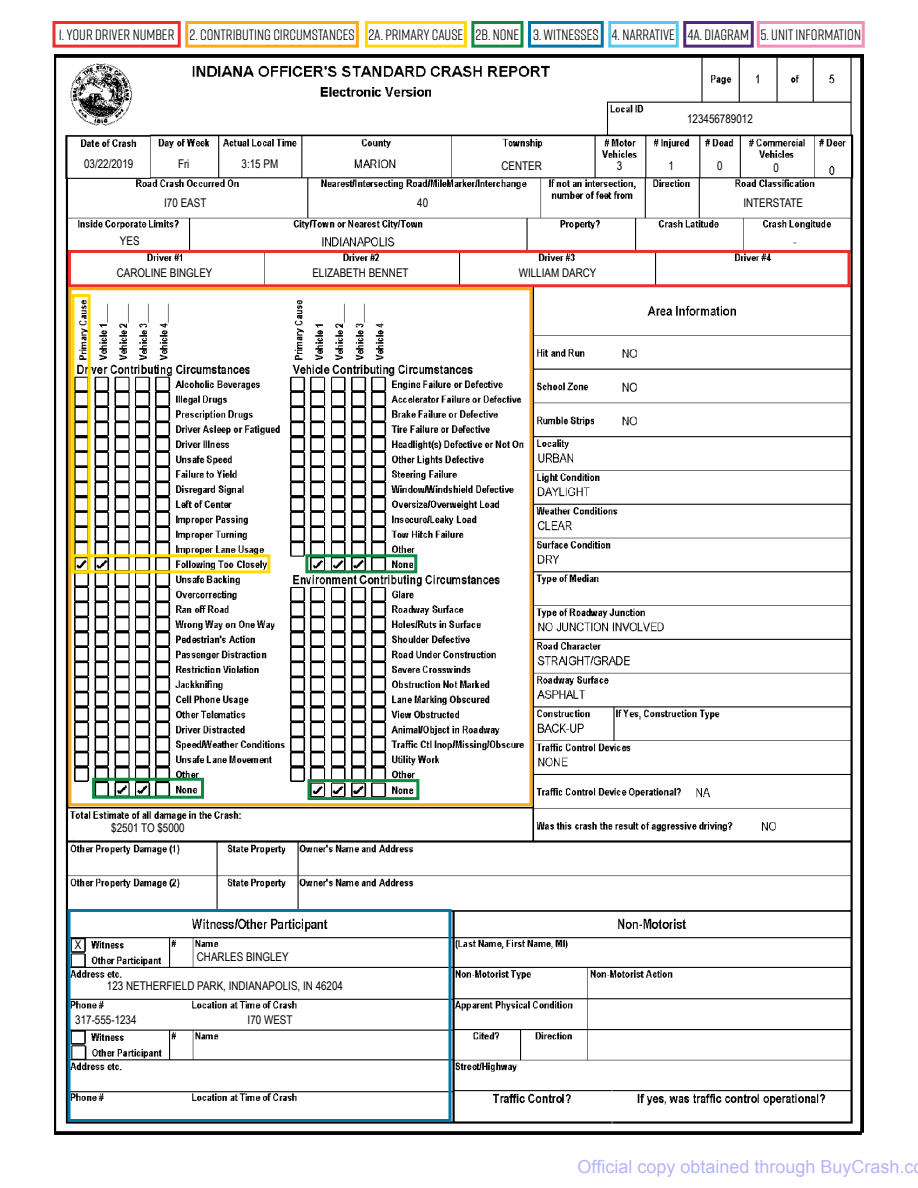
<style>
.page{position:relative;width:918px;height:1188px;background:#fff}
.page>*{position:absolute;margin:0;border:0;box-sizing:border-box;transform-origin:0 0}
.t1{font:18px "Arial";color:rgb(0 0 255/.3)}
.t2{font:15px "Rift";color:#000}
.t3{font:12px "Arial Narrow";color:#000}
</style>
<div class="page">
<img style="left:54px;top:21px;width:810px;height:1114px">
<div style="left:74px;top:157px;width:69px;height:14px;background:#fff"></div>
<div style="left:166px;top:157px;width:38px;height:14px;background:#fff"></div>
<div style="left:236px;top:157px;width:48px;height:14px;background:#fff"></div>
<div style="left:484px;top:157px;width:75px;height:14px;background:#fff"></div>
<div style="left:601px;top:161px;width:37px;height:15px;background:#fff"></div>
<div style="left:652px;top:161px;width:38px;height:15px;background:#fff"></div>
<div style="left:704px;top:161px;width:26px;height:15px;background:#fff"></div>
<div style="left:760px;top:161px;width:37px;height:15px;background:#fff"></div>
<div style="left:172px;top:196px;width:26px;height:14px;background:#fff"></div>
<div style="left:411px;top:196px;width:26px;height:14px;background:#fff"></div>
<div style="left:734px;top:196px;width:79px;height:14px;background:#fff"></div>
<div style="left:117px;top:232px;width:26px;height:15px;background:#fff"></div>
<div style="left:681px;top:118px;width:95px;height:15px;background:#fff"></div>
<div style="left:443px;top:100px;width:69px;height:18px;background:#fff"></div>
<div style="left:123px;top:268px;width:83px;height:14px;background:#fff"></div>
<div style="left:309px;top:268px;width:95px;height:14px;background:#fff"></div>
<div style="left:507px;top:268px;width:95px;height:14px;background:#fff"></div>
<div style="left:69px;top:824px;width:89px;height:14px;background:#fff"></div>
<div style="left:192px;top:196px;width:20px;height:19px;background:#fff"></div>
<div style="left:52px;top:21px;width:129px;height:27px;border:3px solid #ee2d2d"></div>
<div style="left:185px;top:21px;width:174px;height:27px;border:3px solid #fbaa19"></div>
<div style="left:365px;top:21px;width:102px;height:27px;border:3px solid #fddb00"></div>
<div style="left:471px;top:21px;width:53px;height:27px;border:3px solid #108a43"></div>
<div style="left:528px;top:21px;width:76px;height:27px;border:3px solid #0076a8"></div>
<div style="left:608px;top:21px;width:71px;height:27px;border:3px solid #57c9eb"></div>
<div style="left:683px;top:21px;width:71px;height:27px;border:3px solid #502a72"></div>
<div style="left:757px;top:21px;width:108px;height:27px;border:3px solid #f38dba"></div>
<div style="left:68px;top:250px;width:782px;height:37px;border:3px solid #ee2d2d"></div>
<div style="left:68px;top:287px;width:464px;height:519px;border:3px solid #fbaa19"></div>
<div style="left:71px;top:554px;width:199px;height:19px;border:3px solid #fddb00"></div>
<div style="left:92px;top:778px;width:112px;height:21px;border:3px solid #108a43"></div>
<div style="left:308px;top:779px;width:111px;height:21px;border:3px solid #108a43"></div>
<div style="left:305px;top:554px;width:112px;height:19px;border:3px solid #108a43"></div>
<div style="left:71px;top:294px;width:20px;height:279px;border:3px solid #fddb00"></div>
<div style="left:68px;top:909px;width:384px;height:213px;border:3px solid #0076a8"></div>
<p class="t2" style="left:59px;top:24px;width:804px">1. YOUR DRIVER NUMBER 2. CONTRIBUTING CIRCUMSTANCES 2A. PRIMARY CAUSE 2B. NONE 3. WITNESSES 4. NARRATIVE 4A. DIAGRAM 5. UNIT INFORMATION</p>
<p class="t3" style="left:687px;top:110px;width:67px">123456789012</p>
<p class="t3" style="left:84px;top:155px;width:51px">03/22/2019</p>
<p class="t3" style="left:178px;top:155px;width:13px">Fri</p>
<p class="t3" style="left:242px;top:155px;width:38px">3:15 PM</p>
<p class="t3" style="left:501px;top:157px;width:42px">CENTER</p>
<p class="t3" style="left:617px;top:157px;width:7px">3</p>
<p class="t3" style="left:669px;top:157px;width:7px">1</p>
<p class="t3" style="left:717px;top:157px;width:7px">0</p>
<p class="t3" style="left:773px;top:159px;width:7px">0</p>
<p class="t3" style="left:164px;top:194px;width:44px">I70 EAST</p>
<p class="t3" style="left:417px;top:194px;width:12px">40</p>
<p class="t3" style="left:743px;top:194px;width:61px">INTERSTATE</p>
<p class="t3" style="left:120px;top:232px;width:21px">YES</p>
<p class="t3" style="left:117px;top:264px;width:97px">CAROLINE BINGLEY</p>
<p class="t3" style="left:312px;top:264px;width:98px">ELIZABETH BENNET</p>
<p class="t3" style="left:519px;top:264px;width:79px">WILLIAM DARCY</p>
<p class="t3" style="left:111px;top:819px;width:75px">$2501 TO $5000</p>
<p class="t3" style="left:75px;top:936px;width:8px">X</p>
<p class="t3" style="left:197px;top:948px;width:93px">CHARLES BINGLEY</p>
<p class="t3" style="left:107px;top:977px;width:238px">123 NETHERFIELD PARK, INDIANAPOLIS, IN 46204</p>
<p class="t3" style="left:75px;top:1011px;width:63px">317-555-1234</p>
<p class="t3" style="left:248px;top:1011px;width:46px">I70 WEST</p>
<h1 class="t1" style="left:578px;top:1155px;width:338px">Official copy obtained through BuyCrash.c</h1>
</div>
